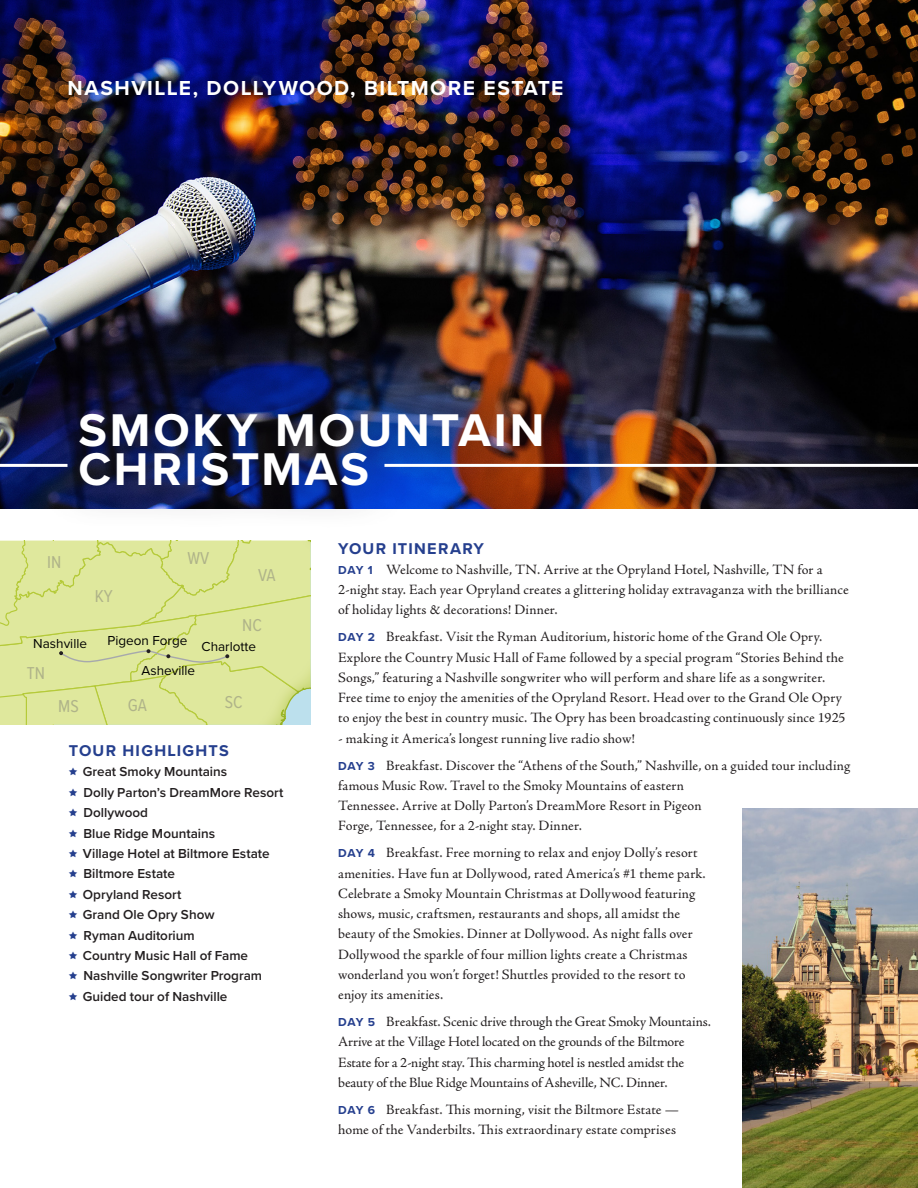
<style>
.page{position:relative;width:918px;height:1188px;background:#fff}
.page>*{position:absolute;margin:0;border:0;box-sizing:border-box;transform-origin:0 0}
.TOUR{font:700 47.55px/39.5px "Proxima Nova";letter-spacing:.06em;color:#fff}
.NEW_B_Head{font:700 27px "Proxima Nova";letter-spacing:.07em;color:#fff}
.Head{font:700 21px "Proxima Nova";letter-spacing:.07em;color:#fff}
.t1{font:17.85px "Proxima Nova Cond";color:#afb389}
.Head-2{font:700 16.2px "Proxima Nova";letter-spacing:.075em;color:#253f8e}
.NEW_Itinerary{font:14.25px/20.2px "Adobe Jenson Pro";letter-spacing:.005em;color:#231f20}
.t2{font:600 13.5px "Proxima Nova";color:#231f20}
.t3{font:13.5px "Proxima Nova";color:#000}
.s1{font-family:"Proxima Nova";font-weight:700;font-size:12px;color:#253f8e}
</style>
<div class="page">
<img style="left:0;top:0;width:918px;height:509px">
<svg style="left:0;top:541px;width:310px;height:184px"></svg>
<img style="left:742px;top:809px;width:176px;height:379px">
<div style="left:36px;top:368px;width:551px;height:162px;background:#231f20;opacity:.75"></div>
<hr style="left:0;top:464px;width:68px;height:3px;background:#fff">
<hr style="left:384px;top:464px;width:534px;height:3px;background:#fff">
<p class="Head" style="left:68px;top:72px;width:497px">NASHVILLE, DOLLYWOOD, BILTMORE ESTATE</p>
<p class="NEW_B_Head" style="left:68px;top:73px;width:560px">CHESAPEAKE BAY, COLONIAL VIRGINIA</p>
<p class="TOUR" style="left:79px;top:409px;width:467px">SMOKY MOUNTAIN<br>CHRISTMAS</p>
<p class="t1" style="left:47px;top:549px;width:16px">IN</p>
<p class="t1" style="left:95px;top:583px;width:19px">KY</p>
<p class="t1" style="left:187px;top:545px;width:23px">WV</p>
<p class="t1" style="left:258px;top:562px;width:19px">VA</p>
<p class="t1" style="left:242px;top:612px;width:21px">NC</p>
<p class="t3" style="left:33px;top:633px;width:55px">Nashville</p>
<p class="t3" style="left:107px;top:630px;width:81px">Pigeon Forge</p>
<p class="t3" style="left:142px;top:661px;width:55px">Asheville</p>
<p class="t3" style="left:202px;top:637px;width:56px">Charlotte</p>
<p class="t1" style="left:27px;top:660px;width:20px">TN</p>
<p class="t1" style="left:58px;top:693px;width:22px">MS</p>
<p class="t1" style="left:128px;top:692px;width:21px">GA</p>
<p class="t1" style="left:225px;top:689px;width:19px">SC</p>
<p class="Head-2" style="left:69px;top:739px;width:162px">TOUR HIGHLIGHTS</p>
<p class="t2" style="left:83px;top:762px;width:146px">Great Smoky Mountains</p>
<p class="t2" style="left:83px;top:782px;width:202px">Dolly Parton’s DreamMore Resort</p>
<p class="t2" style="left:83px;top:803px;width:66px">Dollywood</p>
<p class="t2" style="left:83px;top:823px;width:133px">Blue Ridge Mountains</p>
<p class="t2" style="left:83px;top:843px;width:188px">Village Hotel at Biltmore Estate</p>
<p class="t2" style="left:83px;top:864px;width:93px">Biltmore Estate</p>
<p class="t2" style="left:83px;top:884px;width:100px">Opryland Resort</p>
<p class="t2" style="left:83px;top:905px;width:133px">Grand Ole Opry Show</p>
<p class="t2" style="left:83px;top:925px;width:113px">Ryman Auditorium</p>
<p class="t2" style="left:83px;top:945px;width:167px">Country Music Hall of Fame</p>
<p class="t2" style="left:83px;top:966px;width:180px">Nashville Songwriter Program</p>
<p class="t2" style="left:83px;top:986px;width:146px">Guided tour of Nashville</p>
<p class="Head-2" style="left:338px;top:536px;width:147px">YOUR ITINERARY</p>
<p class="NEW_Itinerary" style="left:338px;top:559px;width:512px"><span class="s1">DAY 1</span> Welcome to Nashville, TN. Arrive at the Opryland Hotel, Nashville, TN for a<br>2-night stay. Each year Opryland creates a glittering holiday extravaganza with the brilliance of holiday lights &amp; decorations! Dinner.</p>
<p class="NEW_Itinerary" style="left:338px;top:627px;width:509px"><span class="s1">DAY 2</span> Breakfast. Visit the Ryman Auditorium, historic home of the Grand Ole Opry.<br>Explore the Country Music Hall of Fame followed by a special program “Stories Behind the Songs,” featuring a Nashville songwriter who will perform and share life as a songwriter.<br>Free time to enjoy the amenities of the Opryland Resort. Head over to the Grand Ole Opry to enjoy the best in country music. The Opry has been broadcasting continuously since 1925</p>
<p class="NEW_Itinerary" style="left:338px;top:728px;width:298px">- making it America’s longest running live radio show!</p>
<p class="NEW_Itinerary" style="left:338px;top:755px;width:513px"><span class="s1">DAY 3</span> Breakfast. Discover the “Athens of the South,” Nashville, on a guided tour including famous Music Row. Travel to the Smoky Mountains of eastern<br>Tennessee. Arrive at Dolly Parton’s DreamMore Resort in Pigeon<br>Forge, Tennessee, for a 2-night stay. Dinner.</p>
<p class="NEW_Itinerary" style="left:338px;top:843px;width:369px"><span class="s1">DAY 4</span> Breakfast. Free morning to relax and enjoy Dolly’s resort amenities. Have fun at Dollywood, rated America’s #1 theme park.<br>Celebrate a Smoky Mountain Christmas at Dollywood featuring shows, music, craftsmen, restaurants and shops, all amidst the beauty of the Smokies. Dinner at Dollywood. As night falls over Dollywood the sparkle of four million lights create a Christmas wonderland you won’t forget! Shuttles provided to the resort to enjoy its amenities.</p>
<p class="NEW_Itinerary" style="left:338px;top:1012px;width:374px"><span class="s1">DAY 5</span> Breakfast. Scenic drive through the Great Smoky Mountains.<br>Arrive at the Village Hotel located on the grounds of the Biltmore Estate for a 2-night stay. This charming hotel is nestled amidst the beauty of the Blue Ridge Mountains of Asheville, NC. Dinner.</p>
<p class="NEW_Itinerary" style="left:338px;top:1099px;width:342px"><span class="s1">DAY 6</span> Breakfast. This morning, visit the Biltmore Estate — home of the Vanderbilts. This extraordinary estate comprises</p>
</div>
